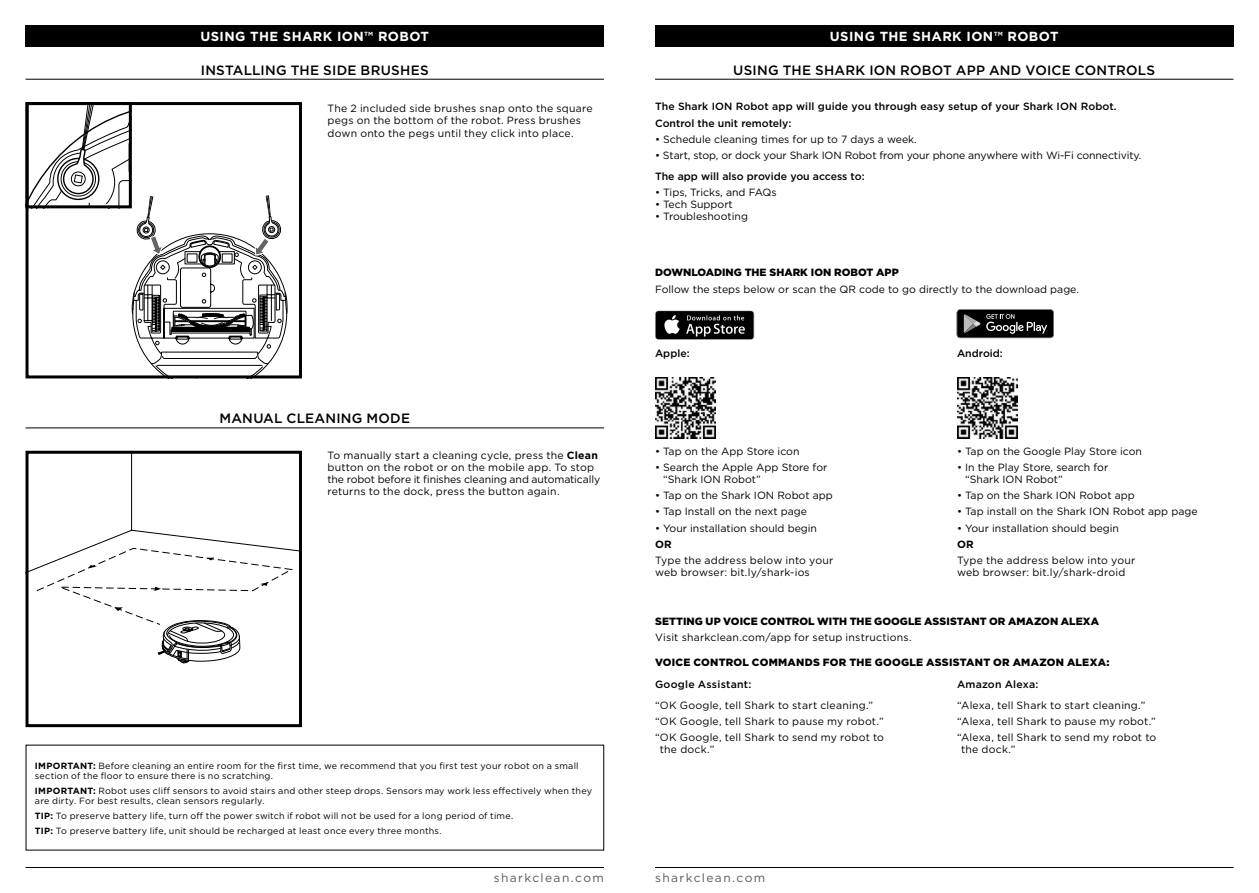
<style>
.page{position:relative;width:1259px;height:893px;background:#fff}
.page>*{position:absolute;margin:0;border:0;box-sizing:border-box;transform-origin:0 0}
.t1{font:500 13.5px "Gotham";letter-spacing:.015em;color:#000}
.t2{font:700 13.2px "Gotham";letter-spacing:.03em;color:#fff}
.t3{font:12px "Gotham";letter-spacing:.115em;color:#58595b}
.t4{font:10.5px/12px "Gotham";color:#000}
.t5{font:10.5px/12px "Gotham";letter-spacing:.02em;color:#000}
.t6{font:500 10.5px/16.2px "Gotham";letter-spacing:.01em;color:#000}
.t7{font:900 10.5px "Gotham";letter-spacing:.01em;color:#000}
.t8{font:700 10.5px "Gotham";color:#000}
.t9{font:9px/10.5px "Gotham";letter-spacing:.025em;color:#000}
.s1{font-weight:700}
</style>
<div class="page">
<hr style="left:655px;top:867px;width:578px;height:1px;background:#000">
<hr style="left:26px;top:867px;width:578px;height:1px;background:#000">
<div style="left:26px;top:26px;width:578px;height:21px;background:#000"></div>
<svg style="left:30px;top:455px;width:268px;height:208px"></svg>
<div style="left:26px;top:451px;width:276px;height:276px;border:3px solid #000"></div>
<hr style="left:26px;top:427px;width:578px;height:1px;background:#000">
<hr style="left:26px;top:79px;width:578px;height:1px;background:#000">
<svg style="left:26px;top:102px;width:261px;height:276px"></svg>
<div style="left:655px;top:26px;width:578px;height:21px;background:#000"></div>
<hr style="left:655px;top:79px;width:578px;height:1px;background:#000">
<svg style="left:655px;top:310px;width:99px;height:30px"></svg>
<div style="left:655px;top:311px;width:98px;height:28px;background:#000;border-radius:3px"></div>
<svg style="left:664px;top:315px;width:15px;height:19px"></svg>
<svg style="left:686px;top:315px;width:59px;height:21px"></svg>
<img style="left:957px;top:378px;width:60px;height:60px">
<img style="left:655px;top:378px;width:60px;height:60px">
<svg style="left:956px;top:309px;width:98px;height:29px;background:#2d2d2d"></svg>
<p class="t2" style="left:200px;top:28px;width:230px">USING THE SHARK ION™ ROBOT</p>
<p class="t1" style="left:201px;top:61px;width:229px">INSTALLING THE SIDE BRUSHES</p>
<p class="t5" style="left:327px;top:103px;width:267px">The 2 included side brushes snap onto the square pegs on the bottom of the robot. Press brushes down onto the pegs until they click into place.</p>
<p class="t1" style="left:220px;top:410px;width:192px">MANUAL CLEANING MODE</p>
<p class="t4" style="left:327px;top:449px;width:274px">To manually start a cleaning cycle, press the <span class="s1">Clean </span>button on the robot or on the mobile app. To stop the robot before it finishes cleaning and automatically returns to the dock, press the button again.</p>
<p class="t9" style="left:35px;top:760px;width:545px"><span class="s1">IMPORTANT:</span> Before cleaning an entire room for the first time, we recommend that you first test your robot on a small section of the floor to ensure there is no scratching.</p>
<p class="t9" style="left:35px;top:785px;width:558px"><span class="s1">IMPORTANT:</span> Robot uses cliff sensors to avoid stairs and other steep drops. Sensors may work less effectively when they are dirty. For best results, clean sensors regularly.</p>
<p class="t9" style="left:35px;top:808px;width:480px;line-height:14.7px"><span class="s1">TIP:</span> To preserve battery life, turn off the power switch if robot will not be used for a long period of time.<br><span class="s1">TIP:</span> To preserve battery life, unit should be recharged at least once every three months.</p>
<p class="t2" style="left:830px;top:28px;width:230px">USING THE SHARK ION™ ROBOT</p>
<p class="t1" style="left:733px;top:61px;width:423px">USING THE SHARK ION ROBOT APP AND VOICE CONTROLS</p>
<p class="t6" style="left:655px;top:99px;width:463px">The Shark ION Robot app will guide you through easy setup of your Shark ION Robot.<br>Control the unit remotely:</p>
<p class="t4" style="left:655px;top:133px;width:263px">• Schedule cleaning times for up to 7 days a week.</p>
<p class="t4" style="left:655px;top:149px;width:488px">• Start, stop, or dock your Shark ION Robot from your phone anywhere with Wi-Fi connectivity.</p>
<p class="t6" style="left:655px;top:168px;width:211px">The app will also provide you access to:</p>
<p class="t4" style="left:655px;top:186px;width:123px">• Tips, Tricks, and FAQs</p>
<p class="t4" style="left:655px;top:198px;width:79px">• Tech Support</p>
<p class="t4" style="left:655px;top:210px;width:94px">• Troubleshooting</p>
<p class="t7" style="left:655px;top:265px;width:245px">DOWNLOADING THE SHARK ION ROBOT APP</p>
<p class="t4" style="left:655px;top:283px;width:425px">Follow the steps below or scan the QR code to go directly to the download page.</p>
<p class="t6" style="left:655px;top:345px;width:36px">Apple:</p>
<p class="t4" style="left:655px;top:445px;width:146px">• Tap on the App Store icon</p>
<p class="t4" style="left:663px;top:461px;width:166px;text-indent:-8px">• Search the Apple App Store for “Shark ION Robot”</p>
<p class="t4" style="left:655px;top:489px;width:179px">• Tap on the Shark ION Robot app</p>
<p class="t4" style="left:655px;top:505px;width:153px">• Tap Install on the next page</p>
<p class="t4" style="left:655px;top:522px;width:164px">• Your installation should begin</p>
<p class="t8" style="left:655px;top:537px;width:18px">OR</p>
<p class="t5" style="left:655px;top:554px;width:180px">Type the address below into your web browser: bit.ly/shark-ios</p>
<p class="t6" style="left:957px;top:345px;width:47px">Android:</p>
<p class="t4" style="left:957px;top:445px;width:186px">• Tap on the Google Play Store icon</p>
<p class="t4" style="left:965px;top:461px;width:145px;text-indent:-8px">• In the Play Store, search for “Shark ION Robot”</p>
<p class="t4" style="left:957px;top:489px;width:179px">• Tap on the Shark ION Robot app</p>
<p class="t4" style="left:957px;top:505px;width:242px">• Tap install on the Shark ION Robot app page</p>
<p class="t4" style="left:957px;top:522px;width:164px">• Your installation should begin</p>
<p class="t8" style="left:957px;top:537px;width:18px">OR</p>
<p class="t5" style="left:957px;top:554px;width:180px">Type the address below into your web browser: bit.ly/shark-droid</p>
<p class="t7" style="left:655px;top:614px;width:446px">SETTING UP VOICE CONTROL WITH THE GOOGLE ASSISTANT OR AMAZON ALEXA</p>
<p class="t5" style="left:655px;top:631px;width:258px">Visit sharkclean.com/app for setup instructions.</p>
<p class="t7" style="left:655px;top:655px;width:456px">VOICE CONTROL COMMANDS FOR THE GOOGLE ASSISTANT OR AMAZON ALEXA:</p>
<p class="t6" style="left:655px;top:676px;width:98px">Google Assistant:</p>
<p class="t5" style="left:655px;top:697px;width:230px;line-height:16.2px">“OK Google, tell Shark to start cleaning.” “OK Google, tell Shark to pause my robot.” “OK Google, tell Shark to send my robot to</p>
<p class="t4" style="left:660px;top:743px;width:56px">the dock.”</p>
<p class="t6" style="left:957px;top:676px;width:83px">Amazon Alexa:</p>
<p class="t5" style="left:957px;top:697px;width:201px;line-height:16.2px">“Alexa, tell Shark to start cleaning.” “Alexa, tell Shark to pause my robot.” “Alexa, tell Shark to send my robot to</p>
<p class="t4" style="left:961px;top:743px;width:56px">the dock.”</p>
<p class="t3" style="left:494px;top:870px;width:112px">sharkclean.com</p>
<p class="t3" style="left:655px;top:870px;width:112px">sharkclean.com</p>
</div>
